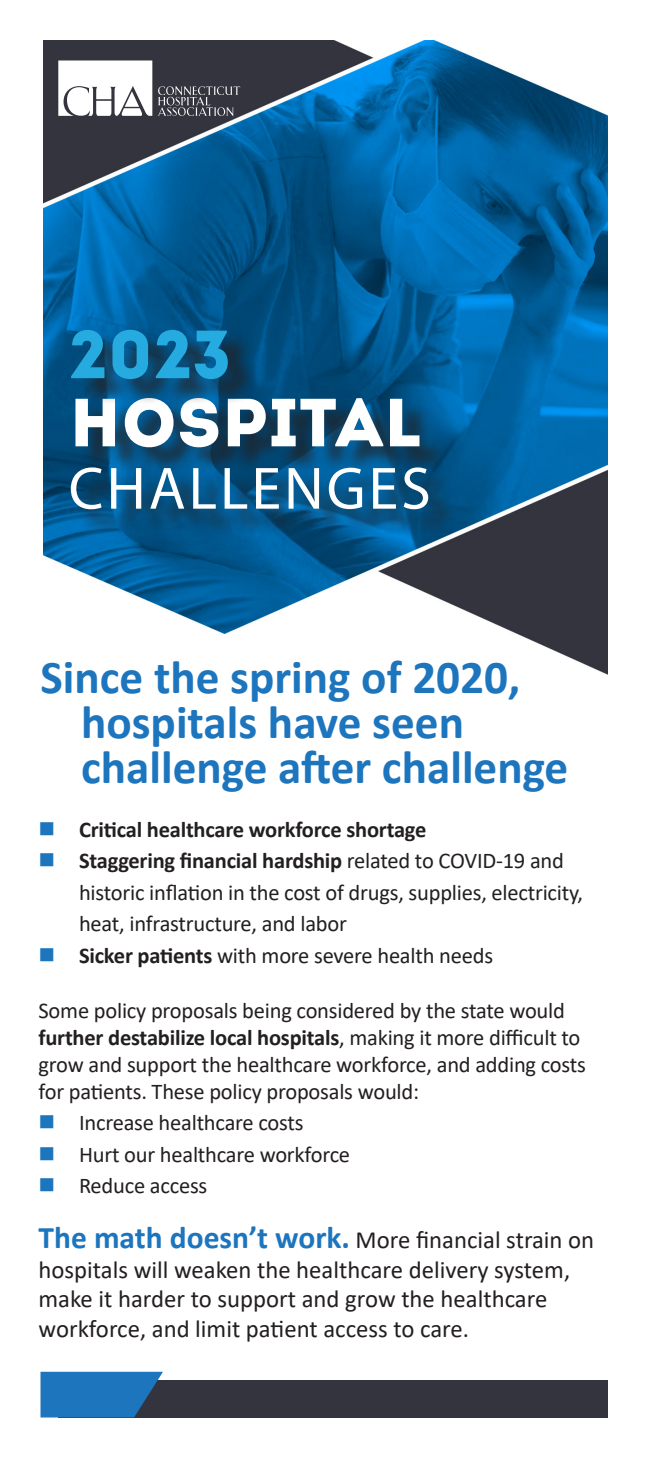
<style>
.page{position:relative;width:648px;height:1458px;background:#fff}
.page>*{position:absolute;margin:0;border:0;box-sizing:border-box;transform-origin:0 0}
.t1{font:67.95px "Intro";letter-spacing:.01em;color:#fff}
.t2{font:67.95px "Intro";color:#26abe0}
.t3{font:60.07px "Myriad Pro";letter-spacing:.05em;color:#fff}
.Paragraph_Style_1{font:700 47.25px/45px "Calibri";color:#1c75bd}
.t4{font:24.75px/29.7px "Calibri";color:#231f20}
.t5{font:22.5px/27px "Calibri";letter-spacing:-.01em;color:#231f20}
.t6{font:700 22.5px "Calibri";letter-spacing:-.01em;color:#231f20}
.s1{font-weight:700}
.s2{font-weight:700;font-size:31.5px;color:#1c75bd}
</style>
<div class="page">
<img style="left:43px;top:40px;width:565px;height:635px">
<div style="left:58px;top:1380px;width:550px;height:38px;background:#34343e"></div>
<svg style="left:158px;top:86px;width:82px;height:30px;background:#585860"></svg>
<svg style="left:58px;top:60px;width:94px;height:56px"></svg>
<div style="left:81px;top:401px;width:367px;height:73px;background:#231f20;opacity:.75"></div>
<div style="left:76px;top:332px;width:181px;height:74px;background:#231f20;opacity:.75"></div>
<div style="left:76px;top:470px;width:381px;height:66px;background:#231f20;opacity:.75"></div>
<svg style="left:41px;top:1372px;width:122px;height:46px;background:#206dad"></svg>
<p class="t2" style="left:69px;top:314px;width:163px">2023</p>
<p class="t1" style="left:69px;top:382px;width:354px">HOSPITAL</p>
<p class="t3" style="left:69px;top:451px;width:364px">CHALLENGES</p>
<p class="Paragraph_Style_1" style="left:81px;top:654px;width:489px;text-indent:-40px">Since the spring of 2020, hospitals have seen challenge after challenge</p>
<p class="t6" style="left:79px;top:813px;width:349px">Critical healthcare workforce shortage</p>
<p class="t5" style="left:79px;top:844px;width:506px;line-height:31.5px"><span class="s1">Staggering financial hardship</span> related to COVID-19 and historic inflation in the cost of drugs, supplies, electricity, heat, infrastructure, and labor</p>
<p class="t5" style="left:79px;top:941px;width:416px"><span class="s1">Sicker patients</span> with more severe health needs</p>
<p class="t5" style="left:39px;top:996px;width:549px">Some policy proposals being considered by the state would <span class="s1">further destabilize local hospitals</span>, making it more difficult to grow and support the healthcare workforce, and adding costs for patients. These policy proposals would:</p>
<p class="t5" style="left:79px;top:1109px;width:226px">Increase healthcare costs</p>
<p class="t5" style="left:79px;top:1140px;width:273px">Hurt our healthcare workforce</p>
<p class="t5" style="left:79px;top:1172px;width:130px">Reduce access</p>
<p class="t4" style="left:39px;top:1224px;width:557px"><span class="s2">The math doesn’t work.</span> More financial strain on hospitals will weaken the healthcare delivery system, make it harder to support and grow the healthcare workforce, and limit patient access to care.</p>
</div>
